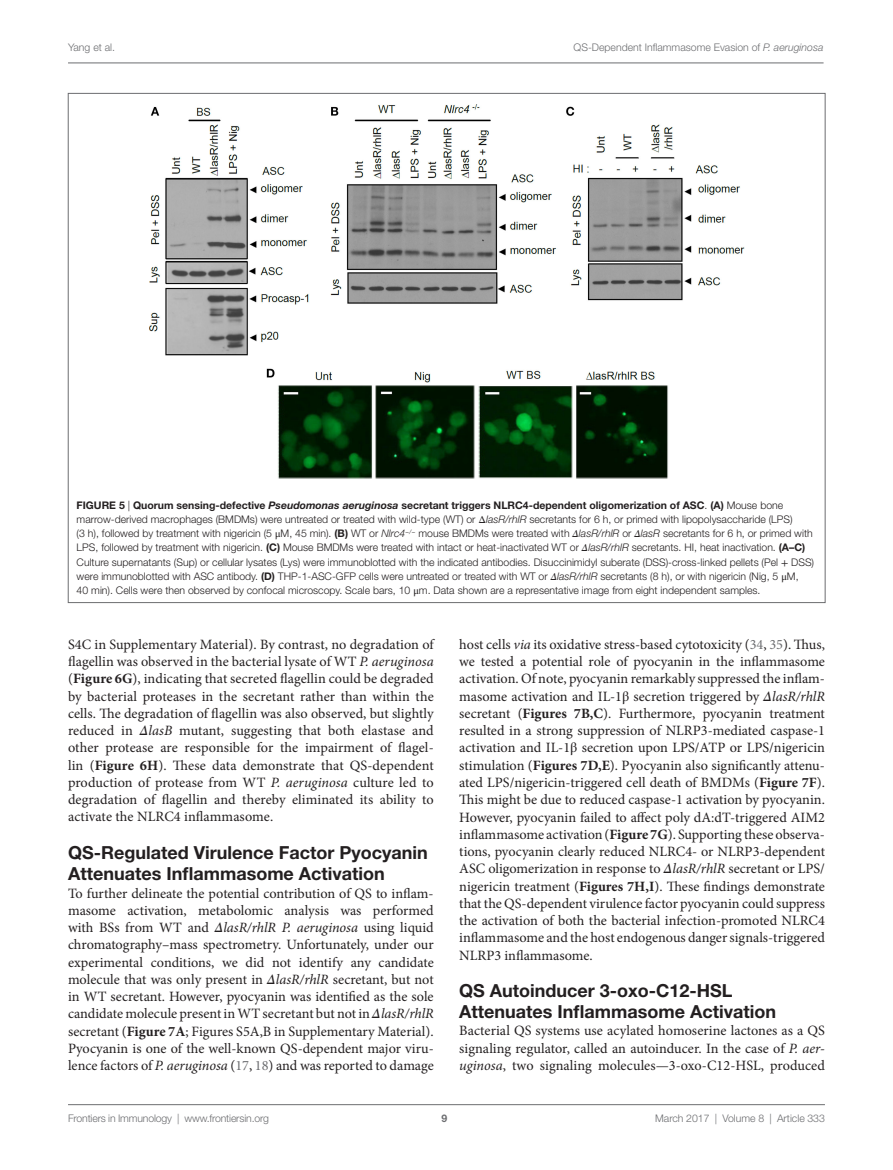
<style>
.page{position:relative;width:893px;height:1170px;background:#fff}
.page>*{position:absolute;margin:0;border:0;box-sizing:border-box;transform-origin:0 0}
.t1{font:700 18px/21px "Helvetica Neue LT Std";color:#231f20}
.t2{font:14.25px/17.2px "Minion Pro";color:#231f20;text-align:justify}
.t3{font:300 10.5px/14.2px "Helvetica Neue LT Std";color:#231f20}
.t4{font:300 10.5px "Helvetica Neue LT Std";color:#6c6d70}
.t5{font:700 10.5px "Helvetica Neue LT Std";color:#231f20}
.t6{font:700 10.5px "Helvetica Neue LT Std";color:#6c6d70}
.s1{font-style:italic}
.s2{font-weight:300}
.s3{font-weight:700}
.s4{font-family:"STIX General";font-weight:400}
.s5{font-family:"STIX General";font-weight:400;font-style:italic}
.s6{font-family:"STIX General";font-style:italic}
.s7{color:#6c6d70}
.s8{font-family:"STIX General"}
</style>
<div class="page">
<img style="left:149px;top:105px;width:595px;height:373px">
<hr style="left:68px;top:1104px;width:757px;height:1px;background:#6c6d70">
<hr style="left:68px;top:63px;width:755px;height:1px;background:#6c6d70">
<p class="t4" style="left:68px;top:41px;width:49px">Yang et al.</p>
<p class="t4" style="left:574px;top:41px;width:251px">QS-Dependent Inflammasome Evasion of <span class="s1">P. aeruginosa</span></p>
<p class="t5" style="left:77px;top:498px;width:425px">FIG URE 5 <span class="s2">|</span> Quorum sensing-defective <span class="s1">Pseudomonas aeruginosa</span> secretant triggers NLRC</p>
<p class="t5" style="left:523px;top:498px;width:168px">4-dependent oligomerization of ASC</p>
<p class="t3" style="left:77px;top:497px;width:739px;text-indent:628px">. <span class="s3">(A)</span> Mouse bone marrow-derived macrophages (BMDMs) were untreated or treated with wild-type (WT) or <span class="s4">Δ</span><span class="s1">lasR/rhlR</span> secretants for 6 h, or primed with lipopolysaccharide (LPS)<br>(3 h), followed by treatment with nigericin (5 <span class="s4">μ</span>M, 45 min). <span class="s3">(B)</span> WT or <span class="s1">Nlrc4</span><sup>−</sup><sup>/</sup><sup>−</sup> mouse BMDMs were treated with <span class="s5">Δ</span><span class="s1">lasR/rhlR</span> or <span class="s5">Δ</span><span class="s1">lasR</span> secretants for 6 h, or primed with LPS, followed by treatment with nigericin. <span class="s3">(C)</span> Mouse BMDMs were treated with intact or heat-inactivated WT or <span class="s5">Δ</span><span class="s1">lasR/rhlR</span> secretants. HI, heat inactivation. <span class="s3">(A–C)<br></span>Culture supernatants (Sup) or cellular lysates (Lys) were immunoblotted with the indicated antibodies. Disuccinimidyl suberate (DSS)-cross-linked pellets (Pel <span class="s4">+</span> DSS) were immunoblotted with ASC antibody. <span class="s3">(D)</span> THP-1-ASC-GFP cells were untreated or treated with WT or <span class="s5">Δ</span><span class="s1">lasR/rhlR</span> secretants (8 h), or with nigericin (Nig, 5 <span class="s4">μ</span>M,<br>40 min). Cells were then observed by confocal microscopy. Scale bars, 10 <span class="s4">μ</span>m. Data shown are a representative image from eight independent samples.</p>
<p class="t2" style="left:68px;top:635px;width:367px">S4C in Supplementary Material). By contrast, no degradation of flagellin was observed in the bacterial lysate of WT <span class="s1">P. aeruginosa </span>(<span class="s3">Figure 6G</span>), indicating that secreted flagellin could be degraded by bacterial proteases in the secretant rather than within the cells. The degradation of flagellin was also observed, but slightly reduced in <span class="s6">Δ</span><span class="s1">lasB</span> mutant, suggesting that both elastase and other protease are responsible for the impairment of flagel&shy;lin (<span class="s3">Figure 6H</span>). These data demonstrate that QS-dependent production of protease from WT <span class="s1">P. aeruginosa</span> culture led to degradation of flagellin and thereby eliminated its ability to activate the NLRC4 inflammasome.</p>
<p class="t1" style="left:68px;top:841px;width:361px">QS-Regulated Virulence Factor Pyocyanin<br>Attenuates Inflammasome Activation</p>
<p class="t2" style="left:68px;top:884px;width:367px">To further delineate the potential contribution of QS to inflam&shy;masome activation, metabolomic analysis was performed with BSs from WT and <span class="s6">Δ</span><span class="s1">lasR/rhlR P. aeruginosa</span> using liquid chromatography–mass spectrometry. Unfortunately, under our experimental conditions, we did not identify any candidate molecule that was only present in <span class="s6">Δ</span><span class="s1">lasR/rhlR</span> secretant, but not in WT secretant. However, pyocyanin was identified as the sole candidate molecule present in WT secretant but not in <span class="s6">Δ</span><span class="s1">lasR/rhlR </span>secretant (<span class="s3">Figure 7A</span>; Figures S5A,B in Supplementary Material).<br>Pyocyanin is one of the well-known QS-dependent major viru&shy;lence factors of <span class="s1">P. aeruginosa</span> (<span class="s7">17</span>, <span class="s7">18</span>) and was reported to damage</p>
<p class="t2" style="left:459px;top:635px;width:367px">host cells <span class="s1">via</span> its oxidative stress-based cytotoxicity (<span class="s7">34</span>, <span class="s7">35</span>). Thus, we tested a potential role of pyocyanin in the inflammasome activation. Of note, pyocyanin remarkably suppressed the inflam&shy;masome activation and IL-1<span class="s8">β</span> secretion triggered by <span class="s6">Δ</span><span class="s1">lasR/rhlR </span>secretant (<span class="s3">Figures 7B,C</span>). Furthermore, pyocyanin treatment resulted in a strong suppression of NLRP3-mediated caspase-1 activation and IL-1<span class="s8">β</span> secretion upon LPS/ATP or LPS/nigericin stimulation (<span class="s3">Figures 7D,E</span>). Pyocyanin also significantly attenu&shy;ated LPS/nigericin-triggered cell death of BMDMs (<span class="s3">Figure 7F</span>).<br>This might be due to reduced caspase-1 activation by pyocyanin.<br>However, pyocyanin failed to affect poly dA:dT-triggered AIM2 inflammasome activation (<span class="s3">Figure 7G</span>). Supporting these observa&shy;tions, pyocyanin clearly reduced NLRC4- or NLRP3-dependent ASC oligomerization in response to <span class="s6">Δ</span><span class="s1">lasR/rhlR</span> secretant or LPS/ nigericin treatment (<span class="s3">Figures 7H,I</span>). These findings demonstrate that the QS-dependent virulence factor pyocyanin could suppress the activation of both the bacterial infection-promoted NLRC4 inflammasome and the host endogenous danger signals-triggered NLRP3 inflammasome.</p>
<p class="t1" style="left:459px;top:979px;width:318px">QS Autoinducer 3-oxo-C12-HSL<br>Attenuates Inflammasome Activation</p>
<p class="t2" style="left:459px;top:1022px;width:367px">Bacterial QS systems use acylated homoserine lactones as a QS signaling regulator, called an autoinducer. In the case of <span class="s1">P. aer&shy;uginosa</span>, two signaling molecules—3-oxo-C12-HSL, produced</p>
<p class="t4" style="left:68px;top:1111px;width:203px">Frontiers in Immunology | www.frontiersin.org</p>
<p class="t4" style="left:655px;top:1111px;width:171px">March 2017 | Volume 8 | Article 333</p>
<p class="t6" style="left:441px;top:1111px;width:7px">9</p>
</div>
